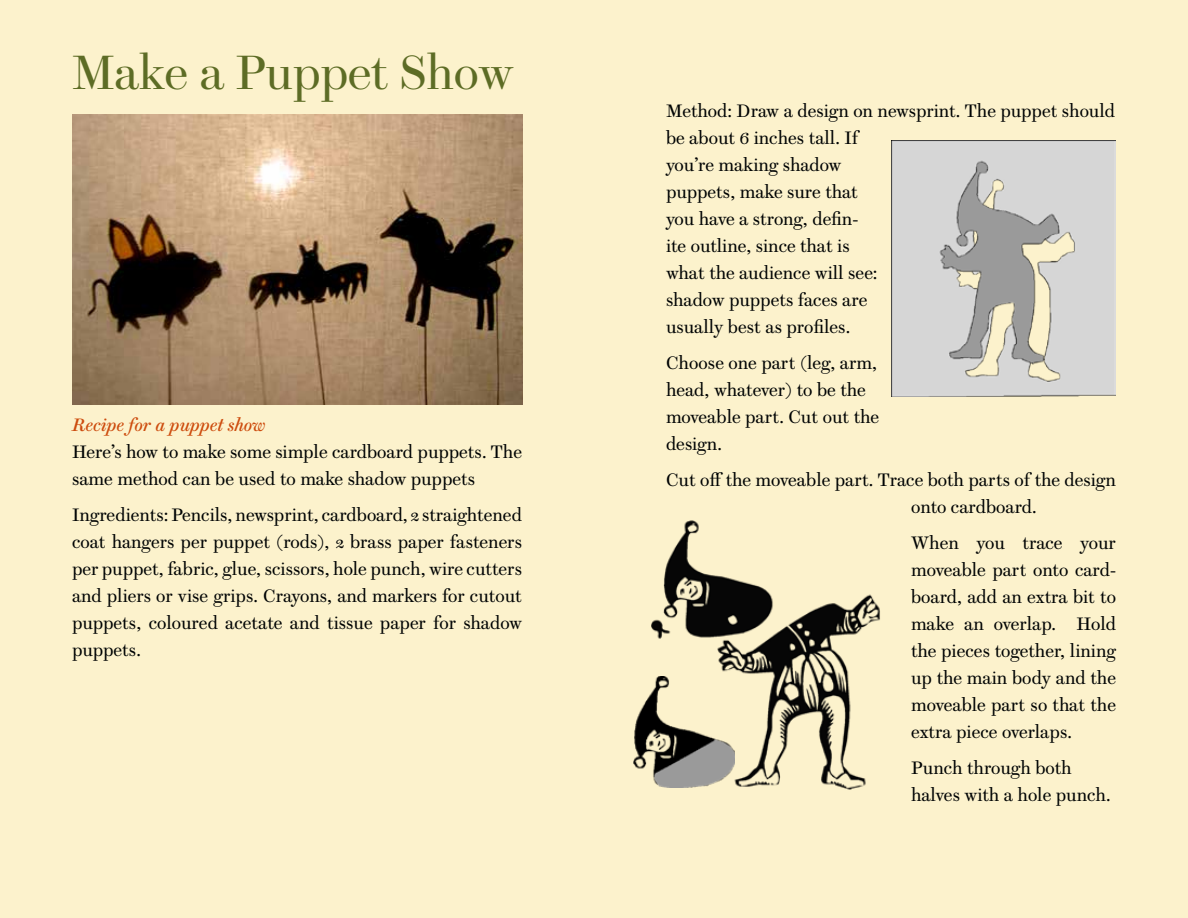
<style>
.page{position:relative;width:1188px;height:918px;background:#fcf2cc}
.page>*{position:absolute;margin:0;border:0;box-sizing:border-box;transform-origin:0 0}
.Heading{font:48px "Brunel Deck";color:#5d6c25}
.Ragged_body{font:18px/27px "Brunel Text";color:#000303}
.Body_text{font:18px/27px "Brunel Text";color:#000303}
.Subhead_1{font:18px "Brunel Text Italic No 2";color:#cd4c0e}
</style>
<div class="page">
<img style="left:891px;top:140px;width:225px;height:256px">
<img style="left:652px;top:520px;width:228px;height:270px">
<img style="left:633px;top:677px;width:101px;height:111px">
<img style="left:72px;top:115px;width:450px;height:289px">
<p class="Heading" style="left:72px;top:38px;width:443px">Make a Puppet Show</p>
<p class="Subhead_1" style="left:72px;top:411px;width:195px">Recipe for a puppet show</p>
<p class="Ragged_body" style="left:72px;top:437px;width:451px">Here’s how to make some simple cardboard puppets. The same method can be used to make shadow puppets</p>
<p class="Ragged_body" style="left:72px;top:500px;width:451px;text-align:justify">Ingredients: Pencils, newsprint, cardboard, 2 straightened coat hangers per puppet (rods), 2 brass paper fasteners per puppet, fabric, glue, scissors, hole punch, wire cutters and pliers or vise grips. Crayons, and markers for cutout puppets, coloured acetate and tissue paper for shadow puppets.</p>
<p class="Body_text" style="left:666px;top:96px;width:451px">Method: Draw a design on newsprint. The puppet should be about 6 inches tall. If<br>you’re making shadow<br>puppets, make sure that<br>you have a strong, defin-<br>ite outline, since that is<br>what the audience will see:<br>shadow puppets faces are<br>usually best as profiles.</p>
<p class="Body_text" style="left:666px;top:348px;width:215px">Choose one part (leg, arm, head, whatever) to be the moveable part. Cut out the design.</p>
<p class="Body_text" style="left:911px;top:465px;width:206px;text-indent:-245px">Cut off the moveable part. Trace both parts of the design onto cardboard.</p>
<p class="Ragged_body" style="left:911px;top:528px;width:206px;text-align:justify">When you trace your moveable part onto card&shy;board, add an extra bit to make an overlap. Hold the pieces together, lining up the main body and the moveable part so that the extra piece overlaps.</p>
<p class="Ragged_body" style="left:911px;top:753px;width:201px">Punch through both halves with a hole punch.</p>
</div>
